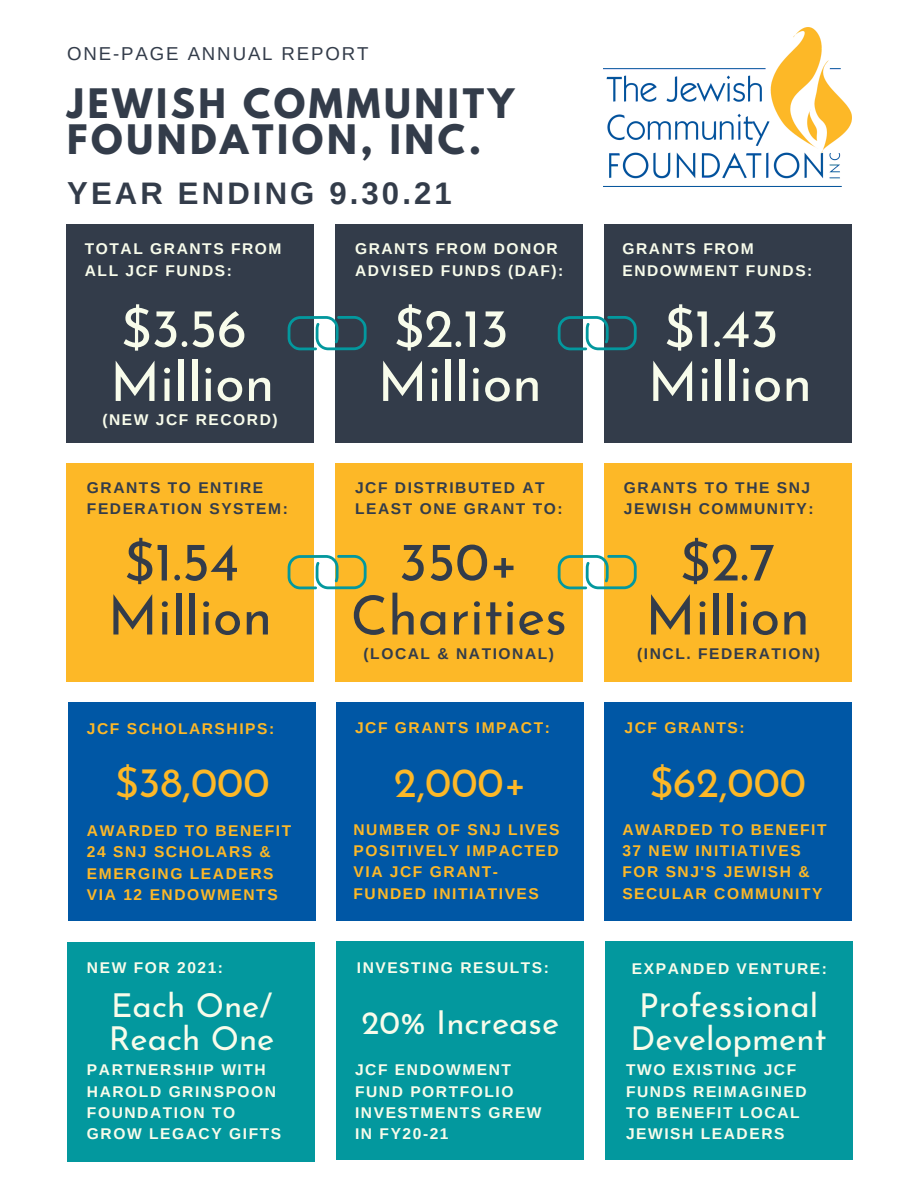
<style>
.page{position:relative;width:918px;height:1188px;background:#fff}
.page>*{position:absolute;margin:0;border:0;box-sizing:border-box;transform-origin:0 0}
.t1{font:54px "Josefin Sans";color:#333c4a}
.t2{font:54px "Josefin Sans";color:#f8fceb}
.t3{font:42px "Josefin Sans";color:#fdb827}
.t4{font:700 36px/36px "League Spartan";letter-spacing:.1em;color:#333c4a}
.t5{font:33px/32.7px "Josefin Sans";color:#f8fceb}
.t6{font:700 31.2px "Arimo";letter-spacing:.1em;color:#333c4a}
.t7{font:18.6px "Arimo";letter-spacing:.1em;color:#333c4a}
.t8{font:700 15.6px/21.1px "Arimo";letter-spacing:.1em;color:#f8fceb}
.t9{font:700 15.6px/21.1px "Arimo";letter-spacing:.1em;color:#fdb827}
.t10{font:700 15.6px/21.1px "Arimo";letter-spacing:.1em;color:#333c4a}
</style>
<div class="page">
<div style="left:66px;top:224px;width:248px;height:219px;background:#333c4a"></div>
<div style="left:335px;top:224px;width:248px;height:219px;background:#333c4a"></div>
<div style="left:604px;top:224px;width:247px;height:219px;background:#333c4a"></div>
<div style="left:67px;top:463px;width:247px;height:219px;background:#fdb827"></div>
<div style="left:336px;top:463px;width:247px;height:219px;background:#fdb827"></div>
<div style="left:604px;top:463px;width:248px;height:219px;background:#fdb827"></div>
<div style="left:336px;top:703px;width:247px;height:218px;background:#0057a5"></div>
<div style="left:605px;top:703px;width:247px;height:218px;background:#0057a5"></div>
<div style="left:336px;top:942px;width:247px;height:218px;background:#03989e"></div>
<div style="left:605px;top:942px;width:247px;height:218px;background:#03989e"></div>
<img style="left:604px;top:28px;width:247px;height:159px">
<svg style="left:287px;top:316px;width:80px;height:35px"></svg>
<svg style="left:557px;top:316px;width:80px;height:35px"></svg>
<svg style="left:287px;top:535px;width:80px;height:73px"></svg>
<svg style="left:557px;top:555px;width:80px;height:35px"></svg>
<div style="left:67px;top:943px;width:248px;height:218px;background:#03989e"></div>
<div style="left:68px;top:703px;width:248px;height:218px;background:#0057a5"></div>
<p class="t7" style="left:67px;top:43px;width:303px">ONE-PAGE ANNUAL REPORT</p>
<p class="t4" style="left:67px;top:90px;width:449px">JEWISH COMMUNITY<br>FOUNDATION, INC.</p>
<p class="t6" style="left:67px;top:176px;width:386px">YEAR ENDING 9.30.21</p>
<p class="t8" style="left:85px;top:238px;width:198px">TOTAL GRANTS FROM<br>ALL JCF FUNDS:</p>
<p class="t8" style="left:355px;top:238px;width:210px">GRANTS FROM DONOR<br>ADVISED FUNDS (DAF):</p>
<p class="t8" style="left:622px;top:238px;width:191px">GRANTS FROM<br>ENDOWMENT FUNDS:</p>
<p class="t2" style="left:121px;top:306px;width:127px">$3.56</p>
<p class="t2" style="left:110px;top:360px;width:166px">Million</p>
<p class="t8" style="left:102px;top:409px;width:177px">(NEW JCF RECORD)</p>
<p class="t2" style="left:394px;top:306px;width:117px">$2.13</p>
<p class="t2" style="left:378px;top:360px;width:166px">Million</p>
<p class="t2" style="left:664px;top:306px;width:116px">$1.43</p>
<p class="t2" style="left:648px;top:360px;width:166px">Million</p>
<p class="t10" style="left:87px;top:477px;width:202px">GRANTS TO ENTIRE<br>FEDERATION SYSTEM:</p>
<p class="t10" style="left:355px;top:477px;width:209px">JCF DISTRIBUTED AT<br>LEAST ONE GRANT TO:</p>
<p class="t10" style="left:624px;top:477px;width:191px">GRANTS TO THE SNJ<br>JEWISH COMMUNITY:</p>
<p class="t1" style="left:124px;top:540px;width:116px">$1.54</p>
<p class="t1" style="left:108px;top:594px;width:166px">Million</p>
<p class="t9" style="left:87px;top:718px;width:189px">JCF SCHOLARSHIPS:</p>
<p class="t3" style="left:115px;top:766px;width:156px">$38,000</p>
<p class="t9" style="left:87px;top:820px;width:206px">AWARDED TO BENEFIT<br>24 SNJ SCHOLARS &amp;<br>EMERGING LEADERS<br>VIA 12 ENDOWMENTS</p>
<p class="t8" style="left:87px;top:957px;width:138px">NEW FOR 2021:</p>
<p class="t5" style="left:111px;top:993px;width:163px">Each One/</p>
<p class="t5" style="left:109px;top:1025px;width:167px">Reach One</p>
<p class="t8" style="left:87px;top:1059px;width:196px">PARTNERSHIP WITH<br>HAROLD GRINSPOON<br>FOUNDATION TO<br>GROW LEGACY GIFTS</p>
<p class="t1" style="left:399px;top:540px;width:121px">350+</p>
<p class="t1" style="left:351px;top:594px;width:218px">Charities</p>
<p class="t10" style="left:364px;top:643px;width:192px">(LOCAL &amp; NATIONAL)</p>
<p class="t1" style="left:680px;top:540px;width:97px">$2.7</p>
<p class="t1" style="left:645px;top:594px;width:166px">Million</p>
<p class="t10" style="left:637px;top:643px;width:184px">(INCL. FEDERATION)</p>
<p class="t9" style="left:355px;top:717px;width:196px">JCF GRANTS IMPACT:</p>
<p class="t9" style="left:625px;top:717px;width:122px">JCF GRANTS:</p>
<p class="t3" style="left:394px;top:766px;width:135px">2,000+</p>
<p class="t9" style="left:354px;top:819px;width:207px">NUMBER OF SNJ LIVES<br>POSITIVELY IMPACTED<br>VIA JCF GRANT-<br>FUNDED INITIATIVES</p>
<p class="t8" style="left:357px;top:957px;width:194px">INVESTING RESULTS:</p>
<p class="t5" style="left:362px;top:1009px;width:199px">20% Increase</p>
<p class="t8" style="left:355px;top:1059px;width:188px">JCF ENDOWMENT<br>FUND PORTFOLIO<br>INVESTMENTS GREW<br>IN FY20-21</p>
<p class="t3" style="left:649px;top:766px;width:158px">$62,000</p>
<p class="t9" style="left:622px;top:819px;width:206px">AWARDED TO BENEFIT<br>37 NEW INITIATIVES<br>FOR SNJ'S JEWISH &amp;<br>SECULAR COMMUNITY</p>
<p class="t8" style="left:632px;top:958px;width:197px">EXPANDED VENTURE:</p>
<p class="t5" style="left:631px;top:993px;width:197px">Professional<br>Development</p>
<p class="t8" style="left:626px;top:1059px;width:182px">TWO EXISTING JCF<br>FUNDS REIMAGINED<br>TO BENEFIT LOCAL<br>JEWISH LEADERS</p>
</div>
